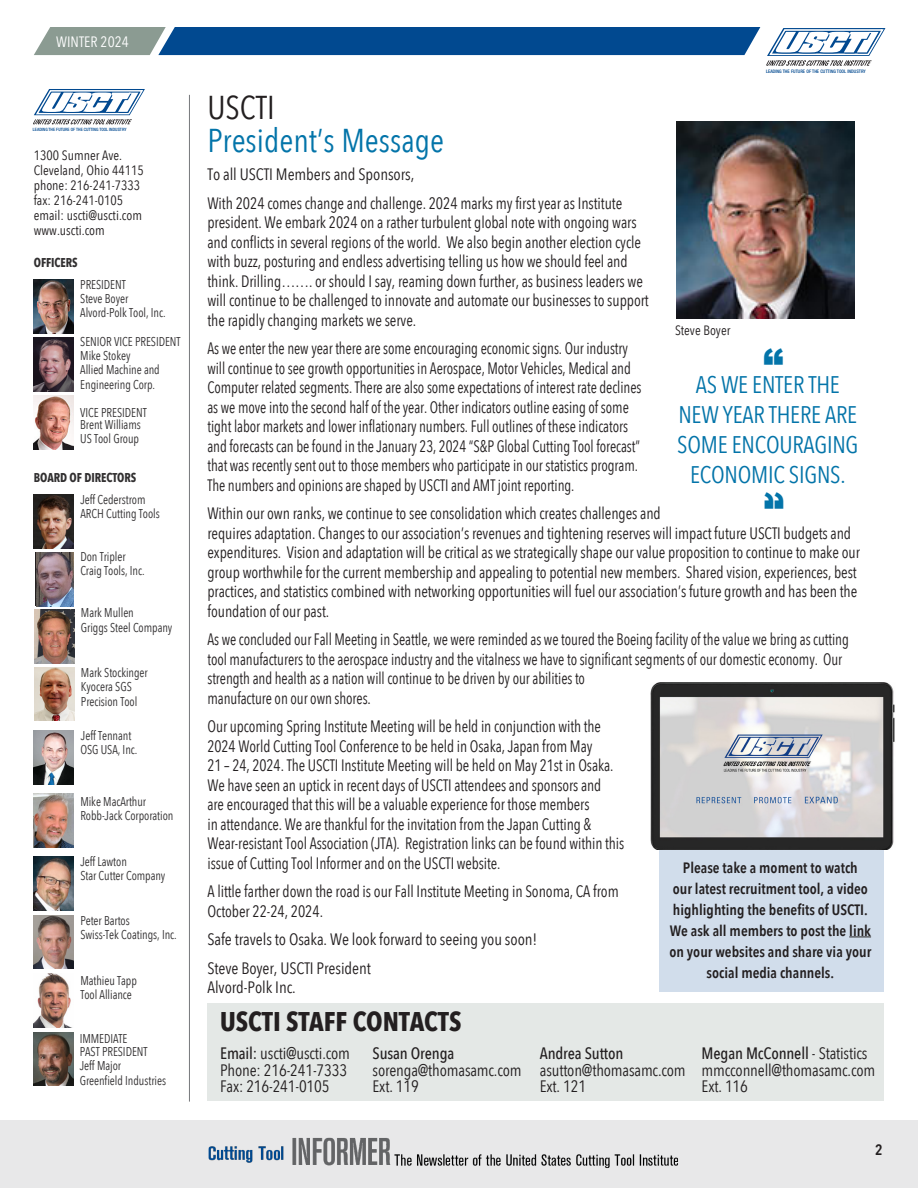
<style>
.page{position:relative;width:918px;height:1188px;background:#fff}
.page>*{position:absolute;margin:0;border:0;box-sizing:border-box;transform-origin:0 0}
.t1{font:900 40.5px "Arial";color:#0374a9}
.t2{font:33px "Avenir Next Condensed";color:#0374a9}
.t3{font:33px "Avenir Next Condensed";color:#231f20}
.t4{font:700 27px "Avenir Next Condensed";color:#231f20}
.t5{font:24px/30px "Avenir Next Condensed";letter-spacing:-.01em;color:#0374a9;text-align:center}
.t6{font:16.5px/19.5px "Avenir Next Condensed";letter-spacing:-.005em;color:#231f20;scale:.94 1}
.t7{font:16.5px/19.5px "Avenir Next Condensed";letter-spacing:-.005em;color:#231f20;scale:.89 1}
.t8{font:16.5px/19.5px "Avenir Next Condensed";letter-spacing:-.005em;color:#231f20;scale:.92 1}
.t9{font:16.5px "Avenir Next Condensed";letter-spacing:-.005em;color:#231f20}
.t10{font:500 16.5px "Avenir Next Condensed";letter-spacing:-.01em;color:#231f20}
.t11{font:600 15px/21px "Avenir Next Condensed";color:#231f20;text-align:center}
.t12{font:15px "Avenir Next Condensed";color:#fff}
.t13{font:13.5px "Avenir Next Condensed";color:#231f20}
.t14{font:12.75px/14.2px "Avenir Next Condensed";letter-spacing:-.005em;color:#312f30;scale:.93 1}
.t15{font:700 12.75px "Avenir Next Condensed";letter-spacing:-.005em;color:#312f30;scale:.93 1}
.t16{font:500 condensed 4.8px "Helvetica Neue";color:#014990}
.t17{font:500 condensed 4.5px "Helvetica Neue";color:#014990}
.t18{font:500 condensed 4.5px "Helvetica Neue";color:#231f20}
.s1{font-weight:500}
.s2{font-weight:400}
</style>
<div class="page">
<div style="left:0;top:1120px;width:918px;height:68px;background:#e8e8e9"></div>
<svg style="left:766px;top:28px;width:119px;height:38px"></svg>
<img style="left:208px;top:1137px;width:471px;height:31px">
<svg style="left:34px;top:27px;width:726px;height:28px;background:#1f5c94"></svg>
<img style="left:34px;top:280px;width:40px;height:53px">
<img style="left:34px;top:338px;width:40px;height:53px">
<img style="left:34px;top:495px;width:40px;height:54px">
<img style="left:34px;top:395px;width:40px;height:54px">
<img style="left:34px;top:915px;width:40px;height:54px">
<svg style="left:35px;top:552px;width:2px;height:54px"></svg>
<img style="left:37px;top:552px;width:37px;height:54px">
<img style="left:34px;top:857px;width:40px;height:53px">
<img style="left:34px;top:610px;width:40px;height:54px">
<img style="left:34px;top:973px;width:37px;height:54px">
<hr style="left:189px;top:95px;width:1px;height:1007px;background:#76787b">
<img style="left:676px;top:121px;width:179px;height:197px">
<svg style="left:33px;top:89px;width:112px;height:35px"></svg>
<div style="left:207px;top:1003px;width:677px;height:98px;background:#e4e8e6"></div>
<div style="left:660px;top:838px;width:224px;height:154px;background:#d1ddeb"></div>
<svg style="left:849px;top:937px;width:22px;height:1px"></svg>
<img style="left:650px;top:683px;width:245px;height:166px">
<img style="left:33px;top:1032px;width:40px;height:54px">
<img style="left:34px;top:667px;width:40px;height:54px">
<img style="left:34px;top:730px;width:40px;height:54px">
<img style="left:34px;top:794px;width:40px;height:53px">
<p class="t12" style="left:56px;top:29px;width:74px">WINTER 2024</p>
<p class="t17" style="left:33px;top:126px;width:95px">LEADING THE FUTURE OF THE CUTTING TOOL INDUSTRY</p>
<p class="t13" style="left:34px;top:144px;width:90px">1300 Sumner Ave.</p>
<p class="t13" style="left:34px;top:159px;width:112px">Cleveland, Ohio 44115</p>
<p class="t13" style="left:34px;top:174px;width:108px">phone: 216-241-7333</p>
<p class="t13" style="left:34px;top:189px;width:91px">fax: 216-241-0105</p>
<p class="t13" style="left:34px;top:204px;width:110px">email: uscti@uscti.com</p>
<p class="t13" style="left:34px;top:219px;width:73px">www.uscti.com</p>
<p class="t18" style="left:22px;top:195px;width:95px">LEADING THE FUTURE OF THE CUTTING TOOL INDUSTRY</p>
<p class="t15" style="left:34px;top:255px;width:49px">OFFICERS</p>
<p class="t14" style="left:80px;top:277px;width:50px">PRESIDENT</p>
<p class="t14" style="left:80px;top:291px;width:93px">Steve Boyer<br>Alvord-Polk Tool, Inc.</p>
<p class="t14" style="left:80px;top:334px;width:109px">SENIOR VICE PRESIDENT<br>Mike Stokey<br>Allied Machine and<br>Engineering Corp.</p>
<p class="t14" style="left:80px;top:406px;width:73px;line-height:12px">VICE PRESIDENT<br>Brent Williams</p>
<p class="t14" style="left:80px;top:431px;width:65px">US Tool Group</p>
<p class="t15" style="left:34px;top:470px;width:112px">BOARD OF DIRECTORS</p>
<p class="t14" style="left:80px;top:492px;width:87px">Jeff Cederstrom<br>ARCH Cutting Tools</p>
<p class="t14" style="left:80px;top:549px;width:71px">Don Tripler<br>Craig Tools, Inc.</p>
<p class="t14" style="left:81px;top:605px;width:100px">Mark Mullen<br>Griggs Steel Company</p>
<p class="t14" style="left:81px;top:665px;width:73px">Mark Stockinger<br>Kyocera SGS<br>Precision Tool</p>
<p class="t14" style="left:80px;top:728px;width:63px">Jeff Tennant<br>OSG USA, Inc.</p>
<p class="t14" style="left:80px;top:794px;width:102px">Mike MacArthur<br>Robb-Jack Corporation</p>
<p class="t14" style="left:80px;top:854px;width:93px">Jeff Lawton<br>Star Cutter Company</p>
<p class="t14" style="left:80px;top:913px;width:105px">Peter Bartos<br>Swiss-Tek Coatings, Inc.</p>
<p class="t14" style="left:80px;top:972px;width:62px">Mathieu Tapp<br>Tool Alliance</p>
<p class="t14" style="left:80px;top:1030px;width:53px">IMMEDIATE</p>
<p class="t14" style="left:80px;top:1044px;width:74px">PAST PRESIDENT</p>
<p class="t14" style="left:80px;top:1058px;width:94px">Jeff Major<br>Greenfield Industries</p>
<p class="t3" style="left:207px;top:79px;width:69px">USCTI</p>
<p class="t2" style="left:207px;top:112px;width:238px">President’s Message</p>
<p class="t16" style="left:766px;top:68px;width:101px">LEADING THE FUTURE OF THE CUTTING TOOL INDUSTRY</p>
<p class="t9" style="left:207px;top:161px;width:208px">To all USCTI Members and Sponsors,</p>
<p class="t6" style="left:207px;top:193px;width:471px">With 2024 comes change and challenge. 2024 marks my first year as Institute president. We embark 2024 on a rather turbulent global note with ongoing wars and conflicts in several regions of the world. We also begin another election cycle with buzz, posturing and endless advertising telling us how we should feel and think. Drilling……. or should I say, reaming down further, as business leaders we will continue to be challenged to innovate and automate our businesses to support the rapidly changing markets we serve.</p>
<p class="t7" style="left:207px;top:338px;width:489px">As we enter the new year there are some encouraging economic signs. Our industry will continue to see growth opportunities in Aerospace, Motor Vehicles, Medical and Computer related segments. There are also some expectations of interest rate declines as we move into the second half of the year. Other indicators outline easing of some tight labor markets and lower inflationary numbers. Full outlines of these indicators and forecasts can be found in the January 23, 2024 “S&amp;P Global Cutting Tool forecast” that was recently sent out to those members who participate in our statistics program.<br>The numbers and opinions are shaped by USCTI and AMT joint reporting.</p>
<p class="t6" style="left:207px;top:503px;width:696px">Within our own ranks, we continue to see consolidation which creates challenges and<br>requires adaptation. Changes to our association’s revenues and tightening reserves will impact future USCTI budgets and expenditures. Vision and adaptation will be critical as we strategically shape our value proposition to continue to make our group worthwhile for the current membership and appealing to potential new members. Shared vision, experiences, best practices, and statistics combined with networking opportunities will fuel our association’s future growth and has been the foundation of our past.</p>
<p class="t7" style="left:207px;top:629px;width:722px">As we concluded our Fall Meeting in Seattle, we were reminded as we toured the Boeing facility of the value we bring as cutting tool manufacturers to the aerospace industry and the vitalness we have to significant segments of our domestic economy. Our strength and health as a nation will continue to be driven by our abilities to<br>manufacture on our own shores.</p>
<p class="t8" style="left:207px;top:716px;width:455px">Our upcoming Spring Institute Meeting will be held in conjunction with the 2024 World Cutting Tool Conference to be held in Osaka, Japan from May<br>21 – 24, 2024. The USCTI Institute Meeting will be held on May 21st in Osaka.<br>We have seen an uptick in recent days of USCTI attendees and sponsors and<br>are encouraged that this will be a valuable experience for those members<br>in attendance. We are thankful for the invitation from the Japan Cutting &amp; Wear-resistant Tool Association (JTA). Registration links can be found within this issue of Cutting Tool Informer and on the USCTI website.</p>
<p class="t6" style="left:207px;top:881px;width:439px">A little farther down the road is our Fall Institute Meeting in Sonoma, CA from<br>October 22-24, 2024.</p>
<p class="t9" style="left:207px;top:926px;width:331px">Safe travels to Osaka. We look forward to seeing you soon!</p>
<p class="t9" style="left:207px;top:954px;width:165px">Steve Boyer, USCTI President</p>
<p class="t9" style="left:207px;top:974px;width:90px">Alvord-Polk Inc.</p>
<p class="t13" style="left:675px;top:319px;width:57px">Steve Boyer</p>
<p class="t1" style="left:763px;top:334px;width:22px">“</p>
<p class="t5" style="left:677px;top:369px;width:183px">AS WE ENTER THE<br>NEW YEAR THERE ARE<br>SOME ENCOURAGING<br>ECONOMIC SIGNS.</p>
<p class="t11" style="left:669px;top:857px;width:204px">Please take a moment to watch<br>our latest recruitment tool, a video highlighting the benefits of USCTI.<br>We ask all members to post the link on your websites and share via your social media channels.</p>
<p class="t4" style="left:220px;top:1005px;width:243px">USCTI STAFF CONTACTS</p>
<p class="t10" style="left:373px;top:1043px;width:83px">Susan Orenga</p>
<p class="t9" style="left:373px;top:1056px;width:150px">sorenga@thomasamc.com</p>
<p class="t9" style="left:373px;top:1072px;width:48px">Ext. 119</p>
<p class="t9" style="left:220px;top:1039px;width:131px"><span class="s1">Email:</span> uscti@uscti.com</p>
<p class="t9" style="left:220px;top:1056px;width:128px">Phone: 216-241-7333</p>
<p class="t9" style="left:220px;top:1072px;width:111px">Fax: 216-241-0105</p>
<p class="t10" style="left:540px;top:1043px;width:85px">Andrea Sutton</p>
<p class="t9" style="left:540px;top:1056px;width:147px">asutton@thomasamc.com</p>
<p class="t9" style="left:540px;top:1072px;width:48px">Ext. 121</p>
<p class="t10" style="left:702px;top:1043px;width:167px">Megan McConnell <span class="s2">- Statistics</span></p>
<p class="t9" style="left:702px;top:1056px;width:175px">mmcconnell@thomasamc.com</p>
<p class="t9" style="left:702px;top:1072px;width:48px">Ext. 116</p>
<p class="t11" style="left:875px;top:1138px;width:9px">2</p>
</div>
